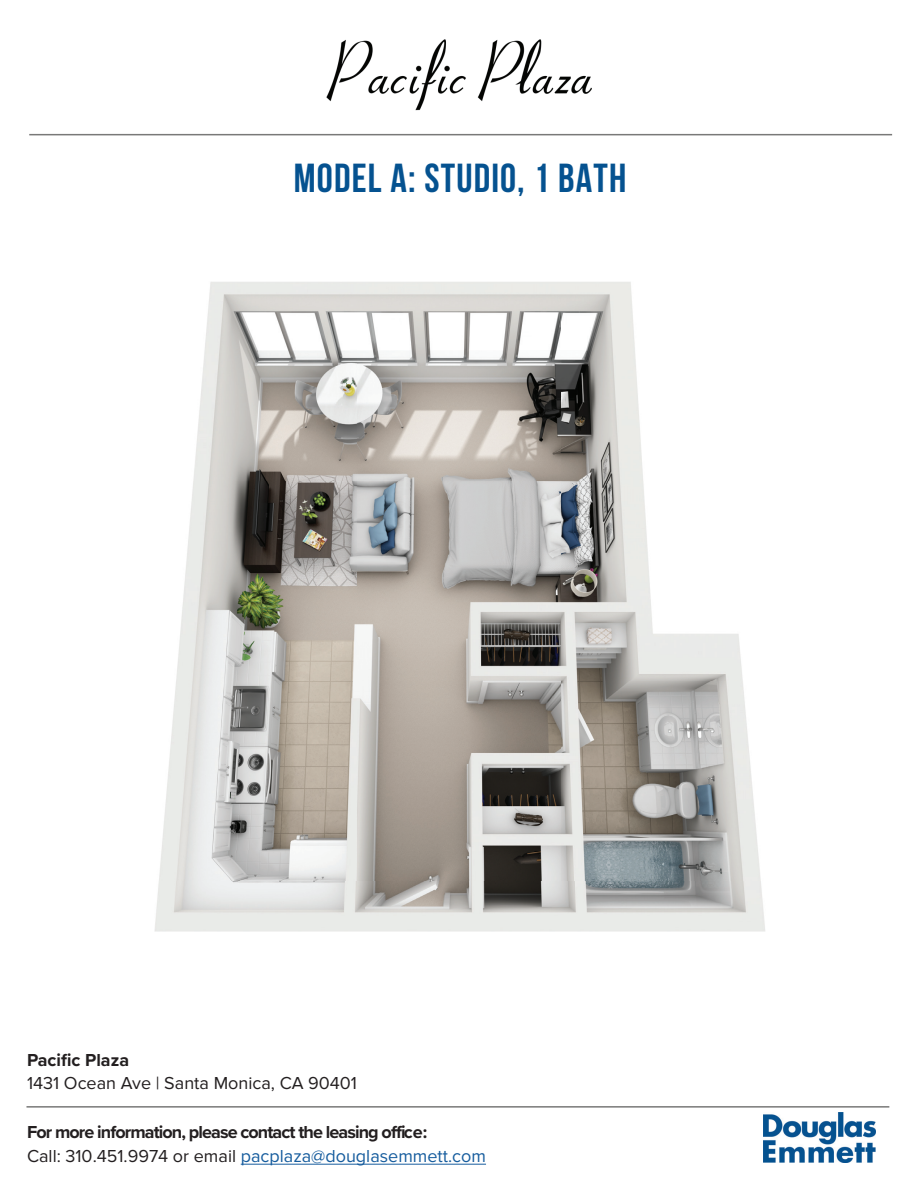
<style>
.page{position:relative;width:918px;height:1188px;background:#fff}
.page>*{position:absolute;margin:0;border:0;box-sizing:border-box;transform-origin:0 0}
.t1{font:700 40.5px "Bebas Neue";letter-spacing:.03em;color:#055290}
.t2{font:700 18px/23.2px "Proxima Nova";letter-spacing:-.05em;color:#231f20}
.t3{font:18px "Proxima Nova";color:#231f20}
.t4{font:700 18px "Proxima Nova";color:#231f20}
.s1{font-weight:400}
.s2{font-weight:400;color:#175d9e}
</style>
<div class="page">
<img style="left:763px;top:1113px;width:112px;height:50px">
<hr style="left:29px;top:134px;width:863px;height:1px;background:#797978">
<hr style="left:26px;top:1106px;width:863px;height:2px;background:#797978">
<hr style="left:241px;top:1164px;width:245px;height:1px;background:#175d9e">
<img style="left:326px;top:39px;width:265px;height:72px">
<img style="left:155px;top:282px;width:610px;height:649px">
<h1 class="t1" style="left:294px;top:156px;width:334px">MODEL A: STUDIO, 1 BATH</h1>
<p class="t4" style="left:27px;top:1047px;width:104px">Pacific Plaza</p>
<p class="t3" style="left:27px;top:1073px;width:332px">1431 Ocean Ave | Santa Monica, CA 90401</p>
<p class="t2" style="left:27px;top:1120px;width:461px">For more information, please contact the leasing office:<br><span class="s1">Call: 310.451.9974 or email</span> <span class="s2">pacplaza@douglasemmett.com</span></p>
</div>
